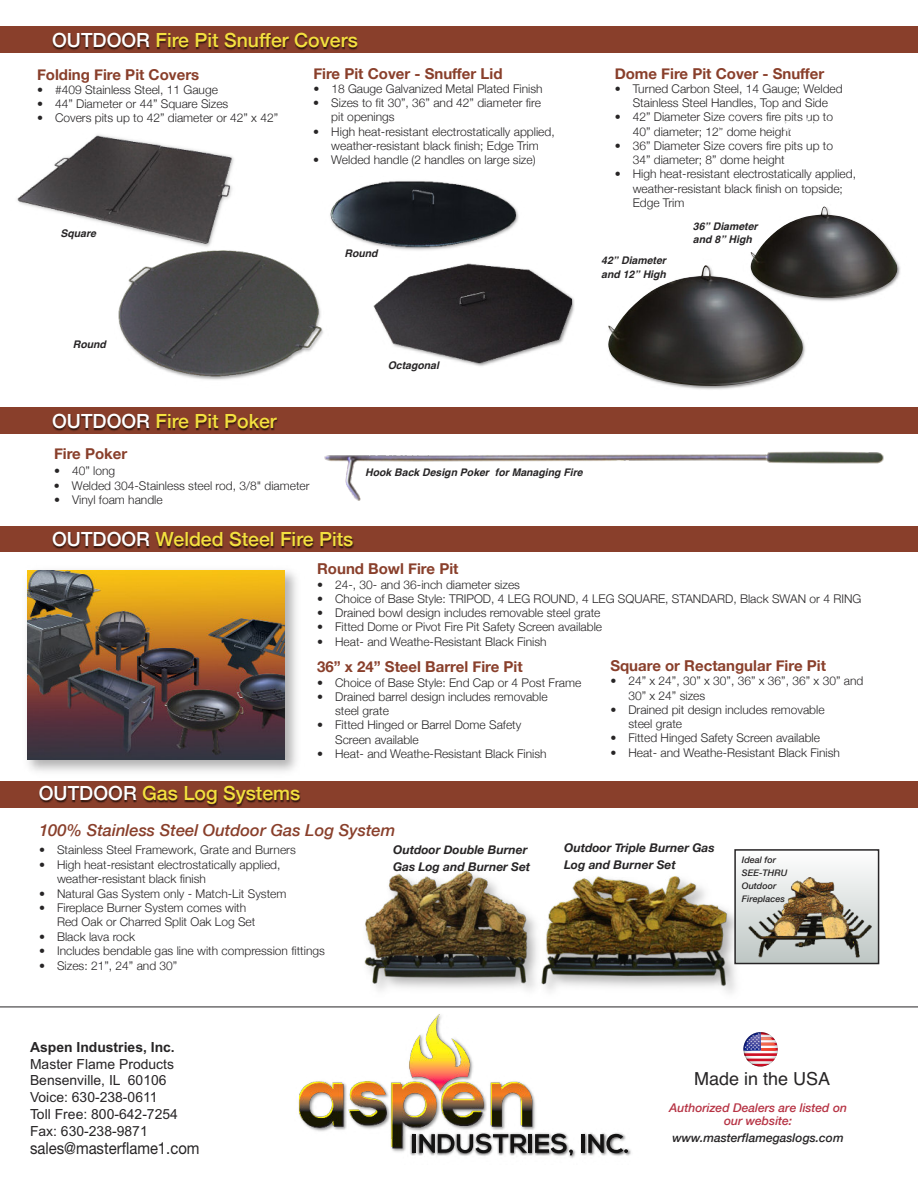
<style>
.page{position:relative;width:918px;height:1188px;background:#fff}
.page>*{position:absolute;margin:0;border:0;box-sizing:border-box;transform-origin:0 0}
.t1{font:500 19.5px "Helvetica Neue";color:#f4e03f}
.t2{font:18px "Helvetica";color:#272526}
.t3{font:italic 500 16.5px "Helvetica Neue";color:#893f2b}
.t4{font:16.5px "Helvetica Neue";color:#272526;scale:.9 1}
.t5{font:700 15px "Helvetica Neue";color:#893f2b}
.t6{font:13.95px/16.6px "Arial";color:#272526}
.t7{font:700 13.95px "Arial";color:#272526}
.t8{font:300 12px/14.2px "Helvetica Neue";color:#272526}
.t9{font:italic 700 12px/17.1px "Helvetica Neue";color:#272526}
.t10{font:italic 500 12px/12.9px "Helvetica Neue";color:#b73445;text-align:center}
.t11{font:italic 500 12px "Helvetica Neue";color:#272526}
.t12{font:italic 700 10.5px/13.5px "Helvetica";color:#272526}
.t13{font:italic 500 9px/12.9px "Helvetica Neue";color:#272526}
.s1{color:#fff}
</style>
<div class="page">
<div style="left:0;top:781px;width:918px;height:27px;background:#893f2b"></div>
<img style="left:364px;top:870px;width:168px;height:121px">
<img style="left:539px;top:876px;width:195px;height:120px">
<div style="left:735px;top:850px;width:144px;height:114px;background:linear-gradient(to bottom,#fefefe,#bec6c4)"></div>
<img style="left:748px;top:878px;width:124px;height:79px">
<div style="left:734px;top:849px;width:145px;height:115px;border:2px solid #272526"></div>
<img style="left:39px;top:786px;width:262px;height:21px">
<div style="left:0;top:26px;width:918px;height:27px;background:#893f2b"></div>
<img style="left:52px;top:33px;width:307px;height:17px">
<img style="left:119px;top:251px;width:204px;height:128px">
<img style="left:373px;top:263px;width:198px;height:103px">
<img style="left:119px;top:250px;width:124px;height:14px">
<img style="left:17px;top:135px;width:217px;height:120px">
<img style="left:330px;top:181px;width:189px;height:70px">
<img style="left:674px;top:340px;width:131px;height:50px">
<img style="left:608px;top:265px;width:195px;height:121px">
<img style="left:729px;top:252px;width:171px;height:60px">
<img style="left:751px;top:206px;width:147px;height:92px">
<img style="left:27px;top:570px;width:270px;height:202px">
<img style="left:28px;top:570px;width:257px;height:190px">
<div style="left:0;top:527px;width:918px;height:25px;background:#893f2b"></div>
<img style="left:44px;top:526px;width:846px;height:23px">
<img style="left:299px;top:1015px;width:237px;height:137px">
<img style="left:402px;top:1126px;width:229px;height:32px">
<svg style="left:407px;top:1130px;width:120px;height:23px"></svg>
<hr style="left:528px;top:1134px;width:4px;height:19px;background:#141313">
<svg style="left:535px;top:1134px;width:38px;height:21px"></svg>
<hr style="left:581px;top:1134px;width:4px;height:19px;background:#141313">
<svg style="left:588px;top:1134px;width:40px;height:20px"></svg>
<svg style="left:743px;top:1032px;width:35px;height:35px"></svg>
<img style="left:324px;top:451px;width:560px;height:50px">
<div style="left:0;top:407px;width:918px;height:27px;background:#893f2b"></div>
<img style="left:52px;top:414px;width:226px;height:17px">
<hr style="left:0;top:1007px;width:918px;height:1px;background:#272526">
<h1 class="t1" style="left:52px;top:28px;width:307px"><span class="s1">OUTDOOR</span> Fire Pit Snuffer Covers</h1>
<p class="t5" style="left:37px;top:65px;width:164px">Folding Fire Pit Covers</p>
<p class="t8" style="left:37px;top:82px;width:182px">• #409 Stainless Steel, 11 Gauge</p>
<p class="t8" style="left:37px;top:96px;width:193px">• 44” Diameter or 44” Square Sizes</p>
<p class="t8" style="left:37px;top:111px;width:243px">• Covers pits up to 42” diameter or 42” x 42”</p>
<p class="t5" style="left:313px;top:64px;width:191px">Fire Pit Cover - Snuffer Lid</p>
<p class="t8" style="left:313px;top:81px;width:231px">• 18 Gauge Galvanized Metal Plated Finish</p>
<p class="t8" style="left:331px;top:95px;width:211px;text-indent:-18px">• Sizes to fit 30”, 36” and 42” diameter fire pit openings</p>
<p class="t8" style="left:313px;top:124px;width:243px;text-align:center">• High heat-resistant electrostatically applied, weather-resistant black finish; Edge Trim</p>
<p class="t8" style="left:313px;top:152px;width:224px">• Welded handle (2 handles on large size)</p>
<p class="t5" style="left:615px;top:64px;width:211px">Dome Fire Pit Cover - Snuffer</p>
<p class="t8" style="left:615px;top:81px;width:230px;text-align:center">• Turned Carbon Steel, 14 Gauge; Welded<br>Stainless Steel Handles, Top and Side</p>
<p class="t8" style="left:633px;top:110px;width:202px;text-indent:-18px">• 42” Diameter Size covers fire pits up to<br>40” diameter; 12” dome height</p>
<p class="t8" style="left:633px;top:138px;width:202px;text-indent:-18px">• 36” Diameter Size covers fire pits up to<br>34” diameter; 8” dome height</p>
<p class="t8" style="left:633px;top:167px;width:225px;text-indent:-18px">• High heat-resistant electrostatically applied, weather-resistant black finish on topside;<br>Edge Trim</p>
<p class="t12" style="left:60px;top:226px;width:37px">Square</p>
<p class="t12" style="left:693px;top:219px;width:66px">36” Diameter and 8” High</p>
<p class="t12" style="left:344px;top:246px;width:35px">Round</p>
<p class="t12" style="left:601px;top:254px;width:66px">42” Diameter and 12” High</p>
<p class="t12" style="left:73px;top:338px;width:35px">Round</p>
<p class="t12" style="left:388px;top:358px;width:53px">Octagonal</p>
<h1 class="t1" style="left:52px;top:409px;width:226px"><span class="s1">OUTDOOR</span> Fire Pit Poker</h1>
<p class="t5" style="left:54px;top:444px;width:75px">Fire Poker</p>
<p class="t8" style="left:54px;top:464px;width:63px">• 40” long</p>
<p class="t8" style="left:54px;top:478px;width:257px">• Welded 304-Stainless steel rod, 3/8" diameter</p>
<p class="t8" style="left:54px;top:492px;width:110px">• Vinyl foam handle</p>
<h1 class="t1" style="left:52px;top:527px;width:303px"><span class="s1">OUTDOOR</span> Welded Steel Fire Pits</h1>
<p class="t12" style="left:365px;top:466px;width:219px">Hook Back Design Poker for Managing Fire</p>
<h1 class="t1" style="left:39px;top:781px;width:263px"><span class="s1">OUTDOOR</span> Gas Log Systems</h1>
<p class="t5" style="left:317px;top:560px;width:143px">Round Bowl Fire Pit</p>
<p class="t8" style="left:317px;top:577px;width:204px">• 24-, 30- and 36-inch diameter sizes</p>
<p class="t8" style="left:317px;top:591px;width:546px">• Choice of Base Style: TRIPOD, 4 LEG ROUND, 4 LEG SQUARE, STANDARD, Black SWAN or 4 RING</p>
<p class="t8" style="left:317px;top:605px;width:285px">• Drained bowl design includes removable steel grate</p>
<p class="t8" style="left:317px;top:620px;width:286px">• Fitted Dome or Pivot Fire Pit Safety Screen available</p>
<p class="t8" style="left:317px;top:634px;width:231px">• Heat- and Weathe-Resistant Black Finish</p>
<p class="t5" style="left:317px;top:658px;width:207px">36” x 24” Steel Barrel Fire Pit</p>
<p class="t8" style="left:317px;top:675px;width:266px">• Choice of Base Style: End Cap or 4 Post Frame</p>
<p class="t8" style="left:335px;top:689px;width:214px;text-indent:-18px">• Drained barrel design includes removable steel grate</p>
<p class="t8" style="left:335px;top:718px;width:188px;text-indent:-18px">• Fitted Hinged or Barrel Dome Safety<br>Screen available</p>
<p class="t8" style="left:317px;top:746px;width:231px">• Heat- and Weathe-Resistant Black Finish</p>
<p class="t5" style="left:610px;top:656px;width:217px">Square or Rectangular Fire Pit</p>
<p class="t8" style="left:628px;top:674px;width:236px;text-indent:-18px">• 24” x 24”, 30” x 30”, 36” x 36”, 36” x 30” and<br>30” x 24” sizes</p>
<p class="t8" style="left:628px;top:702px;width:198px;text-indent:-18px">• Drained pit design includes removable steel grate</p>
<p class="t8" style="left:610px;top:731px;width:211px">• Fitted Hinged Safety Screen available</p>
<p class="t8" style="left:610px;top:745px;width:231px">• Heat- and Weathe-Resistant Black Finish</p>
<h3 class="t3" style="left:39px;top:820px;width:358px">100% Stainless Steel Outdoor Gas Log System</h3>
<p class="t8" style="left:39px;top:843px;width:258px">• Stainless Steel Framework, Grate and Burners</p>
<p class="t8" style="left:57px;top:857px;width:225px;text-indent:-18px">• High heat-resistant electrostatically applied, weather-resistant black finish</p>
<p class="t8" style="left:39px;top:886px;width:249px">• Natural Gas System only - Match-Lit System</p>
<p class="t8" style="left:57px;top:900px;width:200px;text-indent:-18px">• Fireplace Burner System comes with<br>Red Oak or Charred Split Oak Log Set</p>
<p class="t8" style="left:39px;top:929px;width:98px">• Black lava rock</p>
<p class="t8" style="left:39px;top:944px;width:287px">• Includes bendable gas line with compression fittings</p>
<p class="t8" style="left:39px;top:958px;width:140px">• Sizes: 21”, 24” and 30”</p>
<p class="t9" style="left:393px;top:841px;width:139px">Outdoor Double Burner<br>Gas Log and Burner Set</p>
<p class="t9" style="left:564px;top:839px;width:152px">Outdoor Triple Burner Gas<br>Log and Burner Set</p>
<p class="t13" style="left:742px;top:853px;width:47px">Ideal for<br>SEE-THRU<br>Outdoor<br>Fireplaces</p>
<p class="t7" style="left:30px;top:1039px;width:146px">Aspen Industries, Inc.</p>
<p class="t6" style="left:30px;top:1056px;width:149px">Master Flame Products<br>Bensenville, IL 60106<br>Voice: 630-238-0611<br>Toll Free: 800-642-7254<br>Fax: 630-238-9871</p>
<h3 class="t4" style="left:30px;top:1142px;width:190px">sales@masterflame1.com</h3>
<h2 class="t2" style="left:694px;top:1068px;width:138px">Made in the USA</h2>
<p class="t10" style="left:669px;top:1101px;width:179px">Authorized Dealers are listed on our website:</p>
<p class="t11" style="left:673px;top:1130px;width:173px">www.masterflamegaslogs.com</p>
</div>
